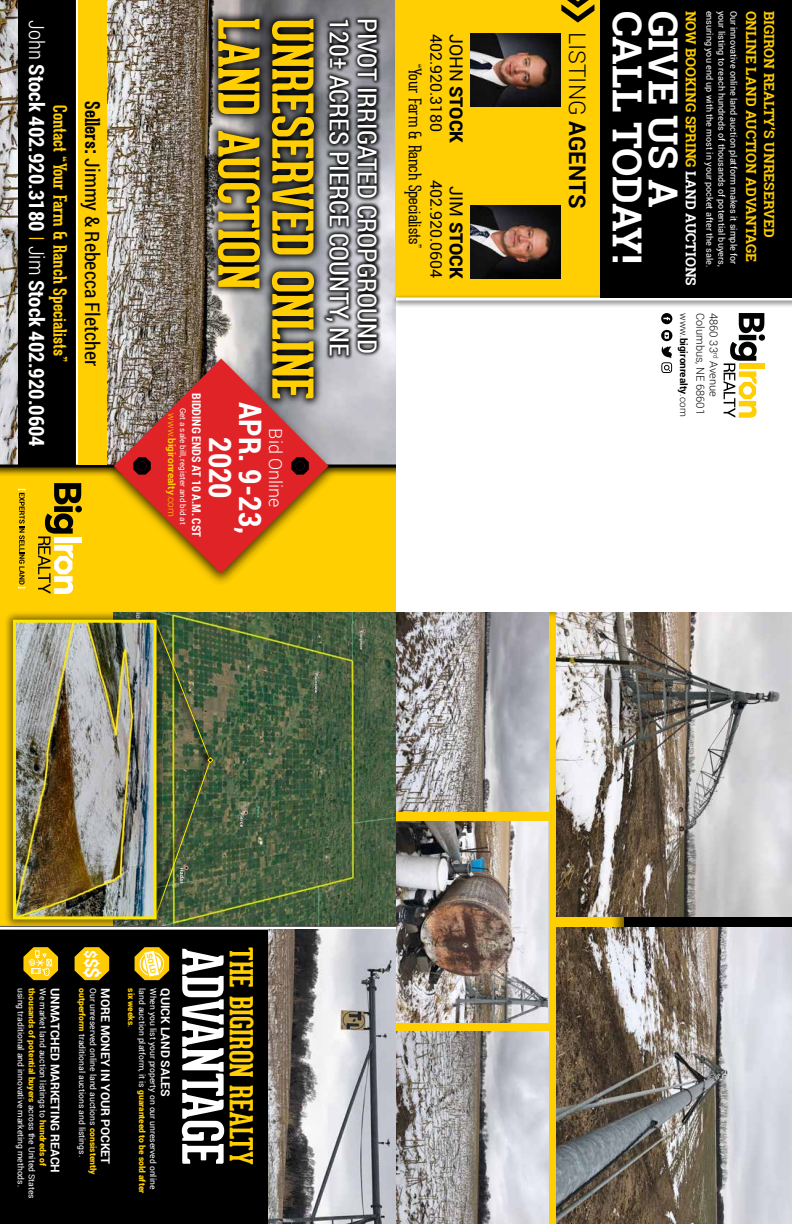
<style>
.page{position:relative;width:792px;height:1224px;background:#fff}
.page>*{position:absolute;margin:0;border:0;box-sizing:border-box;transform-origin:0 0}
.t1{font:90px "Myriad Pro";color:#000}
.t2{font:700 55.3px "Geared Slab";letter-spacing:-.02em;color:#fff}
.t3{font:700 55px/54px "Geared Slab";color:#ffce03}
.t4{font:700 40px "Roboto Slab";color:#fff}
.t5{font:700 31.1px "Geared Slab";color:#ffcf01}
.t6{font:700 31px/30px "Roboto Condensed";color:#fff;text-align:center}
.t7{font:26.2px "Roboto Condensed";color:#fff}
.t8{font:300 23px "Roboto";color:#000}
.t9{font:700 21px "Roboto Condensed";color:#fff}
.t10{font:20px "Roboto Condensed";color:#000}
.t11{font:700 18px "Geared Slab";color:#ffce03}
.t12{font:900 18px "Roboto";color:#000}
.t13{font:300 18px "Roboto";color:#fff}
.t14{font:100 17px "Geared Slab";letter-spacing:-.01em;color:#000}
.t15{font:16px "Roboto";color:#000}
.t16{font:700 14.8px "Roboto";color:#fff}
.t17{font:700 14px "Roboto Slab";color:#ffcf01}
.t18{font:700 12px "Roboto";color:#fff}
.t19{font:700 12px "Roboto Condensed";color:#fff}
.t20{font:300 11px "Roboto";color:#000}
.t21{font:700 10px "Roboto";color:#000}
.t22{font:700 10px "Roboto";color:#ffd100}
.t23{font:9px "Roboto";color:#fff}
.t24{font:8.5px/11px "Roboto";color:#fff}
.t25{font:900 8.5px "Roboto";color:#ffcf01}
.t26{font:8px "Roboto";color:#fff}
.t27{font:900 7.9px "Roboto";color:#ffd100}
.s1{font-weight:300}
.s2{font-weight:300;color:#ffce03}
.s3{font-family:"Geared Slab";font-weight:700}
.s4{font-weight:700}
.s5{font-weight:400}
.s6{color:#fff}
.s7{font-size:17.6px}
.s8{font-size:19.3px}
.s9{font-weight:900;color:#ffcf01}
.s10{font-weight:400;color:#fff}
.s11{font-weight:400;color:#000}
</style>
<div class="page">
<div style="left:0;top:466px;width:415px;height:155px;background:#ffcf01"></div>
<img style="left:0;top:0;width:396px;height:464px">
<div style="left:396px;top:0;width:396px;height:612px;background:#fff"></div>
<div style="left:396px;top:0;width:396px;height:299px;background:#ffce03"></div>
<svg style="left:0;top:464px;width:396px;height:4px"></svg>
<div style="left:18px;top:0;width:58px;height:465px;background:#000"></div>
<div style="left:105px;top:354px;width:233px;height:233px;background:#000;opacity:.75"></div>
<svg style="left:114px;top:359px;width:215px;height:214px;fill:#df2326"></svg>
<svg style="left:724px;top:313px;width:41px;height:105px"></svg>
<svg style="left:661px;top:330px;width:11px;height:43px"></svg>
<svg style="left:661px;top:313px;width:11px;height:11px"></svg>
<div style="left:78px;top:0;width:28px;height:464px;background:#ffce03"></div>
<hr style="left:76px;top:0;width:2px;height:465px;background:#fff">
<svg style="left:18px;top:489px;width:7px;height:99px"></svg>
<svg style="left:38px;top:483px;width:44px;height:111px"></svg>
<svg style="left:208px;top:9px;width:115px;height:399px;background:#4b4344"></svg>
<div style="left:322px;top:15px;width:60px;height:345px;background:#000;opacity:.88"></div>
<div style="left:391px;top:294px;width:401px;height:14px;background:#000;opacity:.75"></div>
<hr style="left:396px;top:297px;width:396px;height:3px;background:#fff">
<div style="left:0;top:611px;width:625px;height:613px;background:#000;opacity:.55"></div>
<div style="left:0;top:611px;width:114px;height:316px;background:#ffcf01"></div>
<div style="left:396px;top:603px;width:396px;height:9px;background:#fff"></div>
<img style="left:557px;top:612px;width:235px;height:304px">
<img style="left:557px;top:927px;width:235px;height:297px">
<img style="left:396px;top:612px;width:152px;height:200px">
<img style="left:396px;top:821px;width:152px;height:202px">
<img style="left:396px;top:1032px;width:152px;height:192px">
<img style="left:166px;top:612px;width:230px;height:312px">
<div style="left:0;top:927px;width:396px;height:297px;background:#000"></div>
<div style="left:0;top:924px;width:401px;height:13px;background:#000;opacity:.75"></div>
<hr style="left:0;top:927px;width:396px;height:3px;background:#fff">
<svg style="left:166px;top:612px;width:46px;height:7px"></svg>
<img style="left:166px;top:619px;width:48px;height:302px">
<div style="left:4px;top:610px;width:162px;height:319px;background:#000;opacity:.5"></div>
<img style="left:17px;top:624px;width:136px;height:291px">
<div style="left:13px;top:620px;width:144px;height:299px;border:3px solid #fde900"></div>
<svg style="left:291px;top:457px;width:18px;height:18px"></svg>
<div style="left:296px;top:462px;width:9px;height:8px;background:#000;border-radius:50%"></div>
<svg style="left:133px;top:457px;width:18px;height:18px"></svg>
<div style="left:138px;top:462px;width:8px;height:8px;background:#000;border-radius:50%"></div>
<div style="left:601px;top:0;width:191px;height:297px;background:#000"></div>
<img style="left:471px;top:205px;width:89px;height:73px">
<img style="left:471px;top:34px;width:89px;height:73px">
<img style="left:269px;top:930px;width:127px;height:294px">
<svg style="left:135px;top:947px;width:34px;height:33px"></svg>
<svg style="left:75px;top:947px;width:34px;height:33px"></svg>
<svg style="left:23px;top:947px;width:35px;height:33px"></svg>
<h3 class="t9" style="left:51px;top:20px;width:428px;rotate:90deg"><span class="s1">John</span> Stock 402.920.3180 <span class="s2">I</span> <span class="s1">Jim</span> Stock 402.920.0604</h3>
<h3 class="t11" style="left:71px;top:105px;width:258px;rotate:90deg">Contact “Your Farm &amp; Ranch Specialists”</h3>
<h3 class="t10" style="left:106px;top:101px;width:266px;rotate:90deg"><span class="s3">Sellers</span><span class="s4">:</span> Jimmy &amp; Rebecca Fletcher</h3>
<h3 class="t3" style="left:319px;top:18px;width:383px;rotate:90deg">UNRESERVED ONLINE<br>LAND AUCTION</h3>
<h3 class="t7" style="left:357px;top:18px;width:340px;rotate:90deg">120± ACRES PIERCE COUNTY, NE</h3>
<h3 class="t7" style="left:386px;top:18px;width:337px;rotate:90deg">PIVOT IRRIGATED CROPGROUND</h3>
<h3 class="t13" style="left:288px;top:428px;width:81px;rotate:90deg">Bid Online</h3>
<h3 class="t19" style="left:205px;top:393px;width:146px;rotate:90deg">BIDDING ENDS AT 10 A.M. CST</h3>
<h3 class="t6" style="left:266px;top:402px;width:133px;rotate:90deg">APR. 9-23,<br>2020</h3>
<p class="t26" style="left:189px;top:408px;width:118px;rotate:90deg">Get a sale bill, register and bid at</p>
<p class="t22" style="left:179px;top:413px;width:105px;rotate:90deg"><span class="s1">www.</span>bigironrealty<span class="s1">.com</span></p>
<h3 class="t14" style="left:425px;top:64px;width:186px;rotate:90deg">“Your Farm &amp; Ranch Specialists”</h3>
<h3 class="t15" style="left:448px;top:34px;width:100px;rotate:90deg">402.920.3180</h3>
<h3 class="t12" style="left:469px;top:34px;width:111px;rotate:90deg"><span class="s5">JOHN</span> STOCK</h3>
<h3 class="t15" style="left:448px;top:180px;width:100px;rotate:90deg">402.920.0604</h3>
<h3 class="t12" style="left:469px;top:186px;width:94px;rotate:90deg"><span class="s5">JIM</span> STOCK</h3>
<h1 class="t1" style="left:641px;top:-13px;width:39px;rotate:90deg">»</h1>
<h3 class="t8" style="left:593px;top:32px;width:178px;rotate:90deg">LISTING <span class="s4">AGENTS</span></h3>
<h3 class="t17" style="left:701px;top:11px;width:277px;rotate:90deg">NOW BOOKING SPRING <span class="s6">LAND AUCTIONS</span></h3>
<p class="t23" style="left:716px;top:11px;width:258px;rotate:90deg">ensuring you end up with the most in your pocket after the sale.</p>
<p class="t23" style="left:728px;top:11px;width:257px;rotate:90deg">your listing to reach hundreds of thousands of potential buyers,</p>
<p class="t23" style="left:740px;top:11px;width:255px;rotate:90deg">Our innovative online land auction platform makes it simple for</p>
<h3 class="t4" style="left:655px;top:11px;width:255px;rotate:90deg">CALL TODAY!</h3>
<h3 class="t4" style="left:691px;top:11px;width:199px;rotate:90deg">GIVE US A</h3>
<h3 class="t17" style="left:761px;top:11px;width:253px;rotate:90deg">ONLINE LAND AUCTION ADVANTAGE</h3>
<h3 class="t17" style="left:779px;top:11px;width:228px;rotate:90deg">BIGIRON REALTY’S UNRESERVED</h3>
<p class="t21" style="left:691px;top:313px;width:105px;rotate:90deg"><span class="s1">www.</span>bigironrealty<span class="s1">.com</span></p>
<p class="t20" style="left:708px;top:313px;width:103px;rotate:90deg">Columbus, NE 68601</p>
<p class="t20" style="left:721px;top:313px;width:85px;rotate:90deg">4860 33<sup>rd</sup> Avenue</p>
<h3 class="t16" style="left:101px;top:950px;width:30px;rotate:90deg">$<span class="s7">$</span><span class="s8">$</span></h3>
<p class="t24" style="left:38px;top:988px;width:212px;rotate:90deg"><span class="s9">thousands of potential buyers</span> across the United States using traditional and innovative marketing methods.</p>
<p class="t24" style="left:99px;top:988px;width:188px;rotate:90deg">Our unreserved online land auctions <span class="s9">consistently</span></p>
<h3 class="t18" style="left:114px;top:988px;width:178px;rotate:90deg">MORE MONEY IN YOUR POCKET</h3>
<p class="t24" style="left:88px;top:988px;width:170px;rotate:90deg"><span class="s9">outperform</span> traditional auctions and listings.</p>
<p class="t24" style="left:49px;top:988px;width:180px;rotate:90deg">We market land auction listings to <span class="s9">hundreds of</span></p>
<h3 class="t18" style="left:64px;top:988px;width:186px;rotate:90deg">UNMATCHED MARKETING REACH</h3>
<p class="t27" style="left:155px;top:953px;width:21px;rotate:78deg">SOLD</p>
<p class="t25" style="left:137px;top:988px;width:43px;rotate:90deg">six weeks<span class="s10">.</span><span class="s11">.</span></p>
<p class="t24" style="left:148px;top:988px;width:207px;rotate:90deg">land auction platform, it is <span class="s9">guaranteed to be sold after</span></p>
<p class="t24" style="left:159px;top:988px;width:202px;rotate:90deg">When you list your property on our unreserved online</p>
<h3 class="t18" style="left:174px;top:988px;width:110px;rotate:90deg">QUICK LAND SALES</h3>
<h2 class="t2" style="left:237px;top:947px;width:220px;rotate:90deg">ADVANTAGE</h2>
<h3 class="t5" style="left:261px;top:947px;width:219px;rotate:90deg">THE BIGIRON REALTY</h3>
</div>
